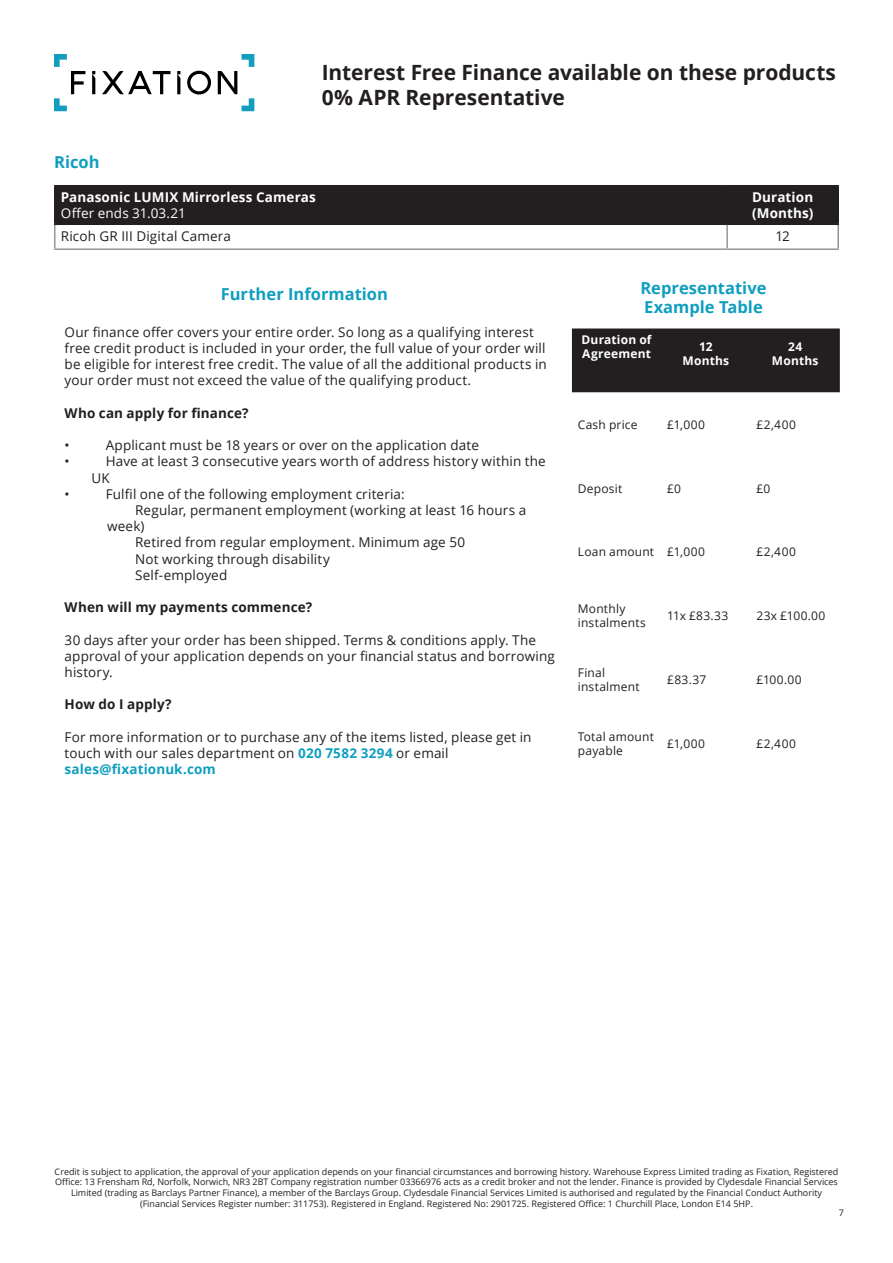
<style>
.page{position:relative;width:893px;height:1263px;background:#fff}
.page>*{position:absolute;margin:0;border:0;box-sizing:border-box;transform-origin:0 0}
.t1{font:700 21px/25.2px "Open Sans";letter-spacing:-.005em;color:#231f20}
.t2{font:700 16.5px/19.8px "Open Sans";color:#0f9ec0}
.t3{font:13.5px/16.2px "Open Sans";letter-spacing:.01em;color:#231f20}
.t4{font:700 13.5px "Open Sans";letter-spacing:.01em;color:#231f20}
.t5{font:700 13.5px/16.2px "Open Sans";letter-spacing:.01em;color:#fff}
.t6{font:13.5px "Open Sans";letter-spacing:.01em;color:#fff}
.t7{font:12px/14.4px "Open Sans";letter-spacing:.015em;color:#231f20}
.t8{font:700 12px/14.4px "Open Sans";letter-spacing:.015em;color:#fff;text-align:center}
.t9{font:9px/10.8px "Open Sans";color:#231f20;text-align:center}
.s1{font-weight:700;color:#0f9ec0}
</style>
<div class="page">
<svg style="left:102px;top:71px;width:68px;height:23px"></svg>
<svg style="left:187px;top:71px;width:24px;height:23px"></svg>
<svg style="left:92px;top:71px;width:3px;height:23px"></svg>
<svg style="left:218px;top:54px;width:36px;height:57px"></svg>
<svg style="left:54px;top:54px;width:31px;height:57px"></svg>
<svg style="left:177px;top:71px;width:3px;height:23px"></svg>
<div style="left:56px;top:186px;width:781px;height:37px;background:#231f20"></div>
<hr style="left:54px;top:225px;width:2px;height:23px;background:#939598">
<hr style="left:726px;top:225px;width:2px;height:23px;background:#939598">
<hr style="left:837px;top:225px;width:2px;height:23px;background:#939598">
<hr style="left:54px;top:248px;width:673px;height:2px;background:#939598">
<hr style="left:727px;top:248px;width:112px;height:2px;background:#939598">
<hr style="left:54px;top:185px;width:673px;height:1px;background:#231f20">
<hr style="left:54px;top:186px;width:2px;height:37px;background:#231f20">
<hr style="left:727px;top:185px;width:112px;height:1px;background:#231f20">
<hr style="left:726px;top:186px;width:2px;height:37px;background:#231f20">
<hr style="left:837px;top:186px;width:2px;height:37px;background:#231f20">
<hr style="left:54px;top:223px;width:673px;height:2px;background:#231f20">
<hr style="left:727px;top:223px;width:112px;height:2px;background:#231f20">
<div style="left:572px;top:328px;width:268px;height:64px;background:#231f20"></div>
<p class="t2" style="left:54px;top:152px;width:47px">Ricoh</p>
<h1 class="t1" style="left:322px;top:59px;width:516px">Interest Free Finance available on these products<br>0% APR Representative</h1>
<p class="t5" style="left:61px;top:189px;width:257px">Panasonic LUMIX Mirrorless Cameras</p>
<p class="t6" style="left:61px;top:204px;width:127px">Offer ends 31.03.21</p>
<p class="t5" style="left:752px;top:189px;width:63px">Duration (Months)</p>
<p class="t3" style="left:61px;top:227px;width:172px">Ricoh GR III Digital Camera</p>
<p class="t3" style="left:775px;top:227px;width:16px">12</p>
<p class="t2" style="left:221px;top:284px;width:168px">Further Information</p>
<p class="t3" style="left:65px;top:323px;width:484px">Our finance offer covers your entire order. So long as a qualifying interest free credit product is included in your order, the full value of your order will be eligible for interest free credit. The value of all the additional products in your order must not exceed the value of the qualifying product.</p>
<p class="t4" style="left:65px;top:403px;width:185px">Who can apply for finance?</p>
<p class="t3" style="left:65px;top:437px;width:7px">•</p>
<p class="t3" style="left:106px;top:437px;width:375px">Applicant must be 18 years or over on the application date</p>
<p class="t3" style="left:65px;top:453px;width:7px">•</p>
<p class="t3" style="left:92px;top:453px;width:456px;text-indent:14px">Have at least 3 consecutive years worth of address history within the<br>UK</p>
<p class="t3" style="left:65px;top:485px;width:7px">•</p>
<p class="t3" style="left:106px;top:485px;width:300px">Fulfil one of the following employment criteria:</p>
<p class="t3" style="left:135px;top:502px;width:392px">Regular, permanent employment (working at least 16 hours a</p>
<p class="t3" style="left:107px;top:518px;width:39px">week)</p>
<p class="t3" style="left:135px;top:534px;width:331px">Retired from regular employment. Minimum age 50</p>
<p class="t3" style="left:135px;top:550px;width:196px">Not working through disability</p>
<p class="t3" style="left:135px;top:566px;width:94px">Self-employed</p>
<p class="t4" style="left:65px;top:598px;width:249px">When will my payments commence?</p>
<p class="t3" style="left:65px;top:631px;width:492px">30 days after your order has been shipped. Terms &amp; conditions apply. The approval of your application depends on your financial status and borrowing history.</p>
<p class="t4" style="left:65px;top:695px;width:109px">How do I apply?</p>
<p class="t3" style="left:65px;top:728px;width:468px">For more information or to purchase any of the items listed, please get in touch with our sales department on <span class="s1">020 7582 3294</span> or email <span class="s1">sales@fixationuk.com</span></p>
<p class="t2" style="left:640px;top:277px;width:128px">Representative<br>Example Table</p>
<p class="t8" style="left:582px;top:332px;width:72px;text-align:left">Duration of<br>Agreement</p>
<p class="t8" style="left:683px;top:339px;width:48px">12<br>Months</p>
<p class="t8" style="left:772px;top:339px;width:48px">24<br>Months</p>
<p class="t7" style="left:578px;top:417px;width:61px">Cash price</p>
<p class="t7" style="left:667px;top:417px;width:39px">£1,000</p>
<p class="t7" style="left:756px;top:417px;width:41px">£2,400</p>
<p class="t7" style="left:578px;top:481px;width:46px">Deposit</p>
<p class="t7" style="left:667px;top:481px;width:15px">£0</p>
<p class="t7" style="left:756px;top:481px;width:15px">£0</p>
<p class="t7" style="left:578px;top:544px;width:129px">Loan amount £1,000</p>
<p class="t7" style="left:756px;top:544px;width:41px">£2,400</p>
<p class="t7" style="left:578px;top:601px;width:69px">Monthly instalments</p>
<p class="t7" style="left:667px;top:608px;width:62px">11x £83.33</p>
<p class="t7" style="left:756px;top:608px;width:70px">23x £100.00</p>
<p class="t7" style="left:578px;top:665px;width:63px">Final instalment</p>
<p class="t7" style="left:667px;top:672px;width:41px">£83.37</p>
<p class="t7" style="left:756px;top:672px;width:47px">£100.00</p>
<p class="t7" style="left:578px;top:729px;width:78px">Total amount payable</p>
<p class="t7" style="left:667px;top:736px;width:39px">£1,000</p>
<p class="t7" style="left:756px;top:736px;width:41px">£2,400</p>
<p class="t9" style="left:55px;top:1166px;width:785px">Credit is subject to application, the approval of your application depends on your financial circumstances and borrowing history. Warehouse Express Limited trading as Fixation, Registered Office: 13 Frensham Rd, Norfolk, Norwich, NR3 2BT Company registration number 03366976 acts as a credit broker and not the lender. Finance is provided by Clydesdale Financial Services Limited (trading as Barclays Partner Finance), a member of the Barclays Group. Clydesdale Financial Services Limited is authorised and regulated by the Financial Conduct Authority (Financial Services Register number: 311753). Registered in England. Registered No: 2901725. Registered Office: 1 Churchill Place, London E14 5HP.</p>
<p class="t9" style="left:839px;top:1207px;width:7px">7</p>
</div>
